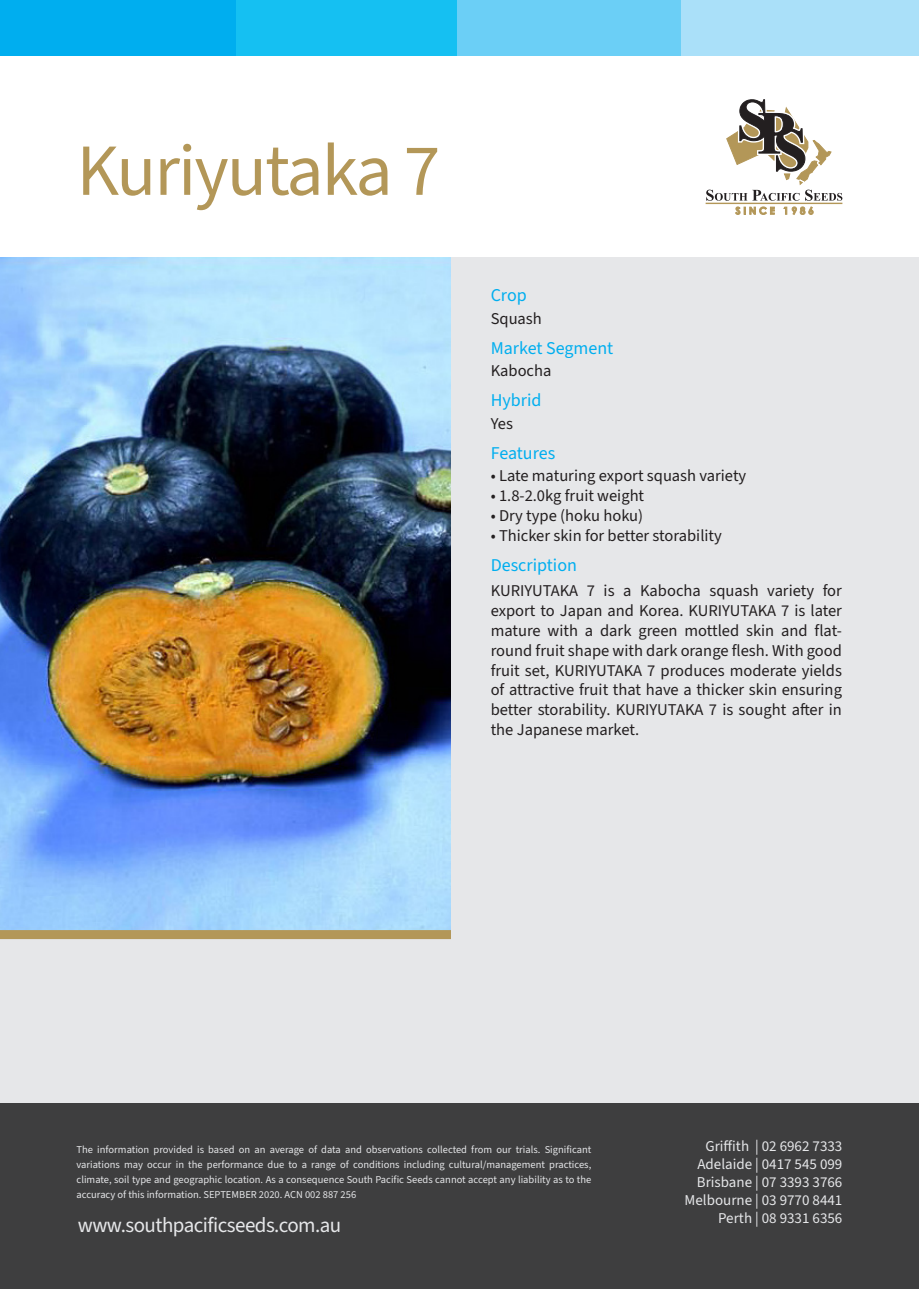
<style>
.page{position:relative;width:919px;height:1289px;background:#fff}
.page>*{position:absolute;margin:0;border:0;box-sizing:border-box;transform-origin:0 0}
.t1{font:73.5px "Source Sans 3";letter-spacing:-.025em;color:#b39758}
.t2{font:21px "Source Sans 3";letter-spacing:-.025em;color:#e6e7e9}
.t3{font:18px "Source Sans 3";color:#00aeef}
.t4{font:16.5px/19.8px "Source Sans 3";color:#231f20;text-align:justify}
.t5{font:15px "Source Sans 3";color:#e6e7e9}
.t6{font:10.5px/15px "Source Sans 3";color:#e6e7e9;text-align:justify}
</style>
<div class="page">
<div style="left:0;top:257px;width:918px;height:846px;background:#e6e7e9"></div>
<img style="left:0;top:257px;width:451px;height:673px">
<div style="left:0;top:1103px;width:918px;height:185px;background:#3e3e3f"></div>
<div style="left:0;top:0;width:236px;height:55px;background:#00aeef"></div>
<div style="left:236px;top:0;width:224px;height:55px;background:#15c0f2"></div>
<div style="left:457px;top:0;width:224px;height:55px;background:#6bcff6"></div>
<div style="left:681px;top:0;width:237px;height:55px;background:#aae0f9"></div>
<hr style="left:705px;top:203px;width:137px;height:1px;background:#b39758">
<svg style="left:735px;top:207px;width:39px;height:7px"></svg>
<svg style="left:792px;top:207px;width:21px;height:7px"></svg>
<svg style="left:706px;top:99px;width:136px;height:102px"></svg>
<div style="left:0;top:930px;width:451px;height:9px;background:#b39758"></div>
<p class="t1" style="left:77px;top:121px;width:365px">Kuriyutaka 7</p>
<p class="t3" style="left:490px;top:283px;width:38px">Crop</p>
<p class="t4" style="left:490px;top:309px;width:53px">Squash</p>
<p class="t3" style="left:490px;top:336px;width:124px">Market Segment</p>
<p class="t4" style="left:490px;top:361px;width:62px">Kabocha</p>
<p class="t3" style="left:490px;top:388px;width:52px">Hybrid</p>
<p class="t4" style="left:490px;top:414px;width:24px">Yes</p>
<p class="t3" style="left:490px;top:441px;width:66px">Features</p>
<p class="t4" style="left:490px;top:466px;width:257px">• Late maturing export squash variety</p>
<p class="t4" style="left:490px;top:486px;width:155px">• 1.8-2.0kg fruit weight</p>
<p class="t4" style="left:490px;top:506px;width:154px">• Dry type (hoku hoku)</p>
<p class="t4" style="left:490px;top:526px;width:233px">• Thicker skin for better storability</p>
<p class="t3" style="left:490px;top:553px;width:88px">Description</p>
<p class="t4" style="left:490px;top:581px;width:353px">KURIYUTAKA 7 is a Kabocha squash variety for export to Japan and Korea. KURIYUTAKA 7 is later mature with a dark green mottled skin and flat&shy;round fruit shape with dark orange flesh. With good fruit set, KURIYUTAKA 7 produces moderate yields of attractive fruit that have a thicker skin ensuring better storability. KURIYUTAKA 7 is sought after in the Japanese market.</p>
<p class="t6" style="left:77px;top:1142px;width:516px">The information provided is based on an average of data and observations collected from our trials. Significant variations may occur in the performance due to a range of conditions including cultural/management practices, climate, soil type and geographic location. As a consequence South Pacific Seeds cannot accept any liability as to the accuracy of this information. SEPTEMBER 2020. ACN 002 887 256</p>
<p class="t2" style="left:78px;top:1211px;width:265px">www.southpacificseeds.com.au</p>
<p class="t5" style="left:705px;top:1136px;width:138px">Griffith | 02 6962 7333</p>
<p class="t5" style="left:697px;top:1154px;width:146px">Adelaide | 0417 545 099</p>
<p class="t5" style="left:696px;top:1172px;width:147px">Brisbane | 07 3393 3766</p>
<p class="t5" style="left:684px;top:1190px;width:159px">Melbourne | 03 9770 8441</p>
<p class="t5" style="left:718px;top:1208px;width:126px">Perth | 08 9331 6356</p>
</div>
